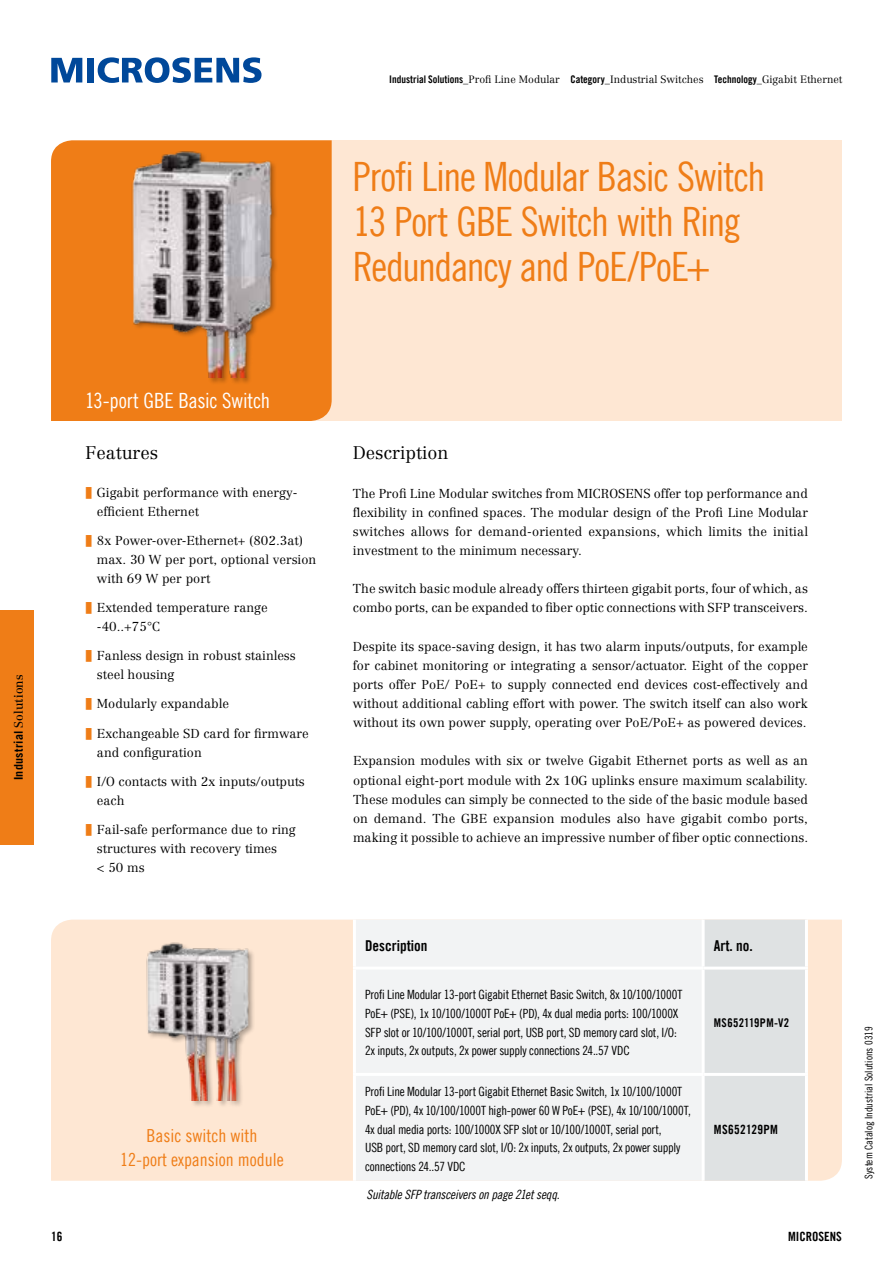
<style>
.page{position:relative;width:893px;height:1263px;background:#fff}
.page>*{position:absolute;margin:0;border:0;box-sizing:border-box;transform-origin:0 0}
.t1{font:40.5px/45px "Trade Gothic LT Com Cn 18";letter-spacing:-.03em;color:#ef7d17}
.t2{font:21px "Trade Gothic LT Com Cn 18";letter-spacing:-.01em;color:#fff}
.t3{font:18px/24px "Trade Gothic LT Com Cn 18";color:#ef7d17;text-align:center}
.t4{font:300 18px "Centennial CE";color:#000}
.t5{font:15px "Trade Gothic LT Com Bd Cn 20";color:#000}
.t6{font:300 12.75px/19.2px "Centennial CE";color:#000}
.t7{font:12.75px/18.8px "Trade Gothic LT Com Cn 18";letter-spacing:-.015em;color:#000}
.t8{font:12.75px "Trade Gothic LT Com Cn 18 Obl";letter-spacing:-.015em;color:#000}
.t9{font:12.75px "Trade Gothic LT Com Bd Cn 20";color:#000}
.t10{font:12.75px "Trade Gothic LT Com Bd Cn 20";letter-spacing:.03em;color:#000}
.t11{font:700 12px "Trade Gothic LT Com";letter-spacing:.02em;color:#000}
.t12{font:12px "Trade Gothic LT Com Bd Cn 20";letter-spacing:.03em;color:#000}
.t13{font:300 10.5px "Centennial CE";color:#000}
.t14{font:10.5px "Trade Gothic LT Com Cn 18";color:#000}
.s1{font-family:"Trade Gothic LT Com Bd Cn 20";font-weight:400}
.s2{font-family:"Centennial CE";font-weight:400}
</style>
<div class="page">
<div style="left:300px;top:140px;width:542px;height:281px;background:#fee7d3"></div>
<div style="left:51px;top:140px;width:281px;height:281px;background:#ef7d17"></div>
<svg style="left:51px;top:58px;width:31px;height:24px"></svg>
<div style="left:87px;top:58px;width:7px;height:24px;background:#00489a"></div>
<svg style="left:98px;top:57px;width:163px;height:26px"></svg>
<div style="left:0;top:610px;width:34px;height:234px;background:#ef7d17"></div>
<div style="left:51px;top:919px;width:791px;height:262px;background:#fee7d3"></div>
<div style="left:132px;top:151px;width:147px;height:234px;background:#000;opacity:.3"></div>
<img style="left:105px;top:140px;width:188px;height:238px">
<div style="left:356px;top:920px;width:346px;height:261px;background:#f2f3f4"></div>
<div style="left:705px;top:920px;width:100px;height:261px;background:#dfe2e3"></div>
<hr style="left:353px;top:919px;width:3px;height:47px;background:#fff">
<hr style="left:702px;top:919px;width:3px;height:47px;background:#fff">
<hr style="left:805px;top:919px;width:3px;height:47px;background:#fff">
<hr style="left:353px;top:966px;width:350px;height:3px;background:#fff">
<hr style="left:353px;top:969px;width:3px;height:104px;background:#fff">
<hr style="left:703px;top:966px;width:105px;height:3px;background:#fff">
<hr style="left:702px;top:969px;width:3px;height:104px;background:#fff">
<hr style="left:805px;top:969px;width:3px;height:104px;background:#fff">
<hr style="left:353px;top:1076px;width:3px;height:105px;background:#fff">
<hr style="left:702px;top:1076px;width:3px;height:105px;background:#fff">
<hr style="left:805px;top:1076px;width:3px;height:105px;background:#fff">
<hr style="left:353px;top:1073px;width:350px;height:3px;background:#fff">
<hr style="left:703px;top:1073px;width:105px;height:3px;background:#fff">
<div style="left:146px;top:942px;width:109px;height:166px;background:#000;opacity:.3"></div>
<img style="left:136px;top:933px;width:124px;height:167px">
<p class="t13" style="left:389px;top:73px;width:455px"><span class="s1">Industrial Solutions_</span>Profi Line Modular <span class="s1">Category_</span>Industrial Switches <span class="s1">Technology_</span>Gigabit Ethernet</p>
<h1 class="t1" style="left:353px;top:154px;width:414px">Profi Line Modular Basic Switch<br>13 Port GBE Switch with Ring<br>Redundancy and PoE/PoE+</h1>
<p class="t11" style="left:11px;top:780px;width:107px;rotate:-90deg">Industrial <span class="s2">Solutions</span></p>
<h2 class="t2" style="left:85px;top:388px;width:187px">13-port GBE Basic Switch</h2>
<h3 class="t4" style="left:85px;top:442px;width:75px">Features</h3>
<p class="t6" style="left:97px;top:483px;width:202px;line-height:18.8px">Gigabit performance with energy&shy;efficient Ethernet</p>
<p class="t6" style="left:97px;top:531px;width:221px;line-height:18.8px">8x Power-over-Ethernet+ (802.3at) max. 30 W per port, optional version with 69 W per port</p>
<p class="t6" style="left:97px;top:598px;width:172px;line-height:18.8px">Extended temperature range -40..+75°C</p>
<p class="t6" style="left:97px;top:646px;width:200px;line-height:18.8px">Fanless design in robust stainless steel housing</p>
<p class="t6" style="left:97px;top:694px;width:134px">Modularly expandable</p>
<p class="t6" style="left:97px;top:724px;width:213px;line-height:18.8px">Exchangeable SD card for firmware and configuration</p>
<p class="t6" style="left:97px;top:772px;width:209px;line-height:18.8px">I/O contacts with 2x inputs/outputs each</p>
<p class="t6" style="left:97px;top:820px;width:200px;line-height:18.8px">Fail-safe performance due to ring structures with recovery times<br>&lt; 50 ms</p>
<h3 class="t4" style="left:353px;top:442px;width:97px">Description</h3>
<p class="t6" style="left:353px;top:483px;width:457px;text-align:justify">The Profi Line Modular switches from MICROSENS offer top performance and flexibility in confined spaces. The modular design of the Profi Line Modular switches allows for demand-oriented expansions, which limits the initial investment to the minimum necessary.</p>
<p class="t6" style="left:353px;top:579px;width:456px">The switch basic module already offers thirteen gigabit ports, four of which, as combo ports, can be expanded to fiber optic connections with SFP transceivers.</p>
<p class="t6" style="left:353px;top:636px;width:457px;text-align:justify">Despite its space-saving design, it has two alarm inputs/outputs, for example for cabinet monitoring or integrating a sensor/actuator. Eight of the copper ports offer PoE/ PoE+ to supply connected end devices cost-effectively and without additional cabling effort with power. The switch itself can also work without its own power supply, operating over PoE/PoE+ as powered devices.</p>
<p class="t6" style="left:353px;top:751px;width:457px;text-align:justify">Expansion modules with six or twelve Gigabit Ethernet ports as well as an optional eight-port module with 2x 10G uplinks ensure maximum scalability.<br>These modules can simply be connected to the side of the basic module based on demand. The GBE expansion modules also have gigabit combo ports, making it possible to achieve an impressive number of fiber optic connections.</p>
<h3 class="t3" style="left:120px;top:1124px;width:165px">Basic switch with<br>12-port expansion module</h3>
<p class="t5" style="left:365px;top:937px;width:64px">Description</p>
<p class="t5" style="left:714px;top:937px;width:41px">Art. no.</p>
<p class="t7" style="left:365px;top:985px;width:319px">Profi Line Modular 13-port Gigabit Ethernet Basic Switch, 8x 10/100/1000T PoE+ (PSE), 1x 10/100/1000T PoE+ (PD), 4x dual media ports: 100/1000X SFP slot or 10/100/1000T, serial port, USB port, SD memory card slot, I/O:<br>2x inputs, 2x outputs, 2x power supply connections 24..57 VDC</p>
<p class="t12" style="left:714px;top:1015px;width:77px">MS652119PM-V2</p>
<p class="t7" style="left:365px;top:1082px;width:327px">Profi Line Modular 13-port Gigabit Ethernet Basic Switch, 1x 10/100/1000T PoE+ (PD), 4x 10/100/1000T high-power 60 W PoE+ (PSE), 4x 10/100/1000T, 4x dual media ports: 100/1000X SFP slot or 10/100/1000T, serial port,<br>USB port, SD memory card slot, I/O: 2x inputs, 2x outputs, 2x power supply connections 24..57 VDC</p>
<p class="t8" style="left:367px;top:1187px;width:195px">Suitable SFP transceivers on page 21et seqq.</p>
<p class="t10" style="left:714px;top:1121px;width:66px">MS652129PM</p>
<p class="t9" style="left:51px;top:1229px;width:13px">16</p>
<p class="t9" style="left:788px;top:1229px;width:55px">MICROSENS</p>
<p class="t14" style="left:862px;top:1179px;width:154px;rotate:-90deg">System Catalog Industrial Solutions 0319</p>
</div>
